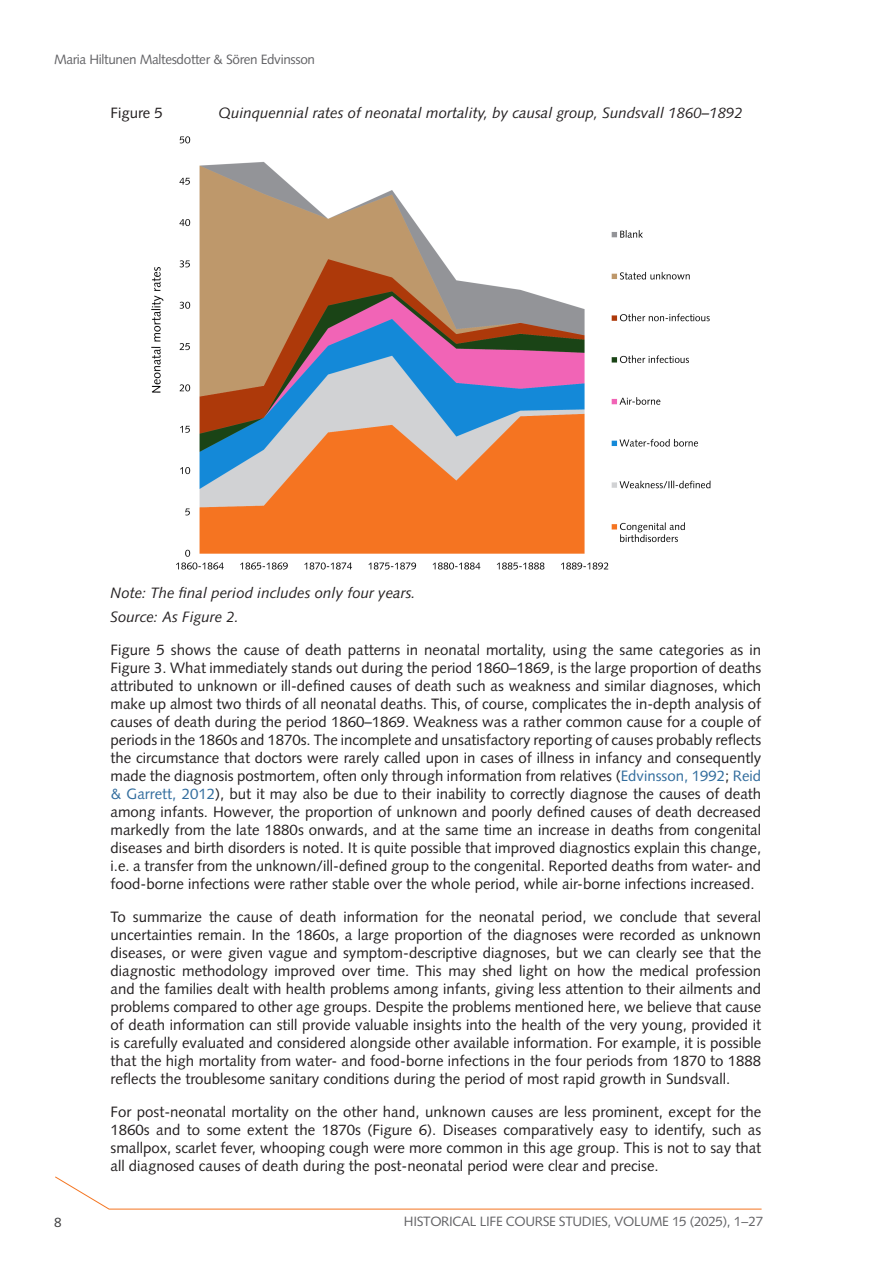
<style>
.page{position:relative;width:893px;height:1263px;background:#fff}
.page>*{position:absolute;margin:0;border:0;box-sizing:border-box;transform-origin:0 0}
.Normal12{font:15px/18px "Syntax LT Std";color:#231f20;text-align:justify}
.Normal12-2{font:italic 15px "Syntax LT Std";color:#231f20}
.t1{font:13.5px "Syntax LT Std";letter-spacing:-.025em;color:#636366}
.t2{font:13.5px "Syntax LT Std";color:#3e3e3f}
.s1{color:#316c9d}
</style>
<div class="page">
<svg style="left:55px;top:1176px;width:707px;height:34px"></svg>
<img style="left:151px;top:136px;width:560px;height:434px">
<p class="t1" style="left:54px;top:51px;width:263px">Maria Hiltunen Maltesdotter &amp; Sören Edvinsson</p>
<p class="Normal12" style="left:111px;top:103px;width:54px">Figure 5</p>
<p class="Normal12-2" style="left:219px;top:104px;width:526px">Quinquennial rates of neonatal mortality, by causal group, Sundsvall 1860–1892</p>
<p class="Normal12-2" style="left:111px;top:584px;width:307px">Note: The final period includes only four years.</p>
<p class="Normal12-2" style="left:111px;top:608px;width:130px">Source: As Figure 2.</p>
<p class="Normal12" style="left:111px;top:640px;width:652px">Figure 5 shows the cause of death patterns in neonatal mortality, using the same categories as in Figure 3. What immediately stands out during the period 1860–1869, is the large proportion of deaths attributed to unknown or ill-defined causes of death such as weakness and similar diagnoses, which make up almost two thirds of all neonatal deaths. This, of course, complicates the in-depth analysis of causes of death during the period 1860–1869. Weakness was a rather common cause for a couple of periods in the 1860s and 1870s. The incomplete and unsatisfactory reporting of causes probably reflects the circumstance that doctors were rarely called upon in cases of illness in infancy and consequently made the diagnosis postmortem, often only through information from relatives (<span class="s1">Edvinsson, 1992</span>; <span class="s1">Reid &amp; Garrett, 2012</span>), but it may also be due to their inability to correctly diagnose the causes of death among infants. However, the proportion of unknown and poorly defined causes of death decreased markedly from the late 1880s onwards, and at the same time an increase in deaths from congenital diseases and birth disorders is noted. It is quite possible that improved diagnostics explain this change, i.e. a transfer from the unknown/ill-defined group to the congenital. Reported deaths from water- and food-borne infections were rather stable over the whole period, while air-borne infections increased.</p>
<p class="Normal12" style="left:111px;top:907px;width:652px">To summarize the cause of death information for the neonatal period, we conclude that several uncertainties remain. In the 1860s, a large proportion of the diagnoses were recorded as unknown diseases, or were given vague and symptom-descriptive diagnoses, but we can clearly see that the diagnostic methodology improved over time. This may shed light on how the medical profession and the families dealt with health problems among infants, giving less attention to their ailments and problems compared to other age groups. Despite the problems mentioned here, we believe that cause of death information can still provide valuable insights into the health of the very young, provided it is carefully evaluated and considered alongside other available information. For example, it is possible that the high mortality from water- and food-borne infections in the four periods from 1870 to 1888 reflects the troublesome sanitary conditions during the period of most rapid growth in Sundsvall.</p>
<p class="Normal12" style="left:111px;top:1102px;width:652px">For post-neonatal mortality on the other hand, unknown causes are less prominent, except for the 1860s and to some extent the 1870s (Figure 6). Diseases comparatively easy to identify, such as smallpox, scarlet fever, whooping cough were more common in this age group. This is not to say that all diagnosed causes of death during the post-neonatal period were clear and precise.</p>
<p class="t2" style="left:54px;top:1214px;width:9px">8</p>
<p class="t1" style="left:404px;top:1213px;width:361px">HISTORICAL LIFE COURSE STUDIES, VOLUME 15 (2025), 1−27</p>
</div>
